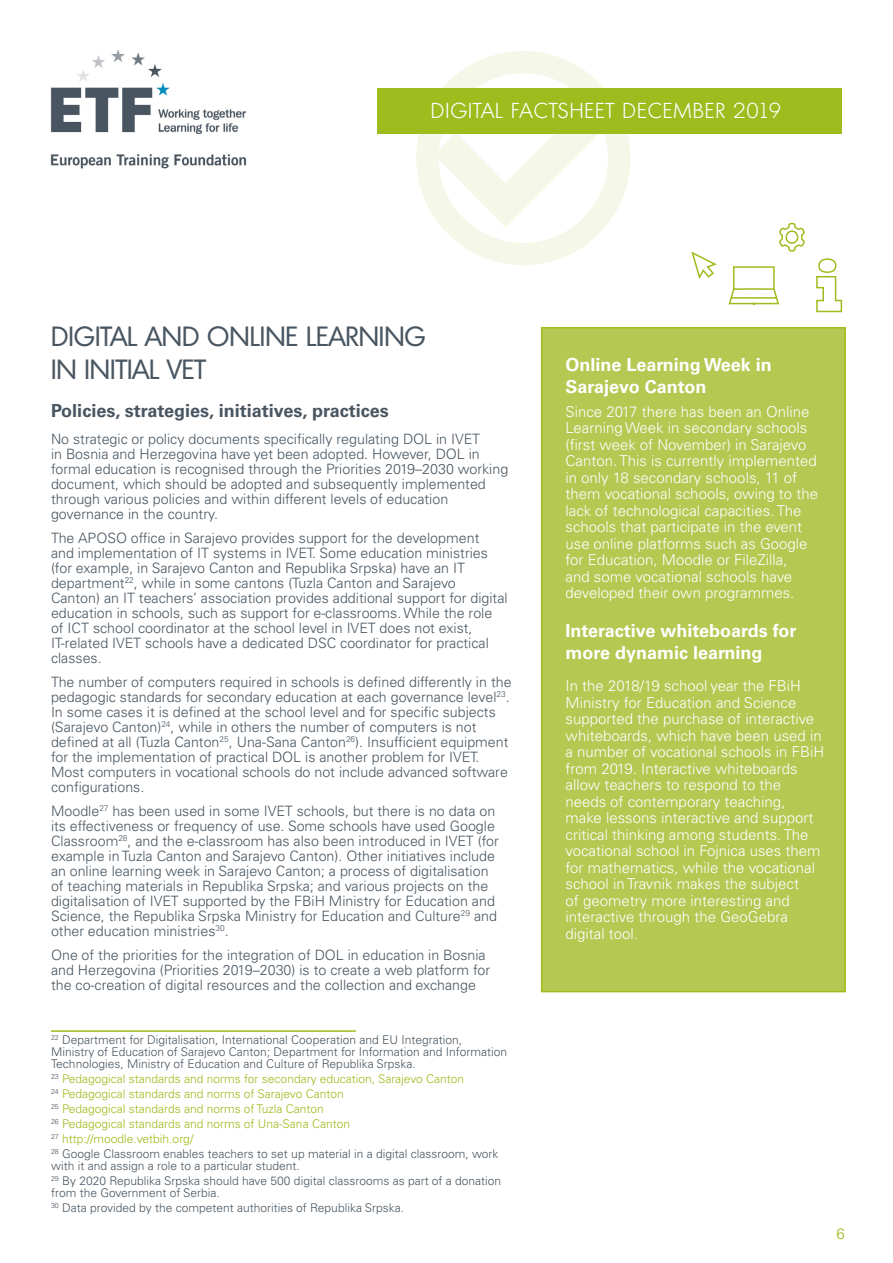
<style>
.page{position:relative;width:893px;height:1263px;background:#fff}
.page>*{position:absolute;margin:0;border:0;box-sizing:border-box;transform-origin:0 0}
.t1{font:27px/32.4px "Montreal TS";color:#495661}
.t2{font:300 21px "Montreal TS";letter-spacing:.05em;color:#fff}
.t3{font:700 18px/21.6px "Univers LTCYR 65";color:#fff}
.t4{font:700 18px "Univers LTCYR 65";color:#495661}
.t5{font:300 15px/16.5px "Univers LTCYR 45";color:#fff}
.t6{font:300 15px "Univers LTCYR 45";color:#9ebc1d}
.t7{font:300 14.25px/15px "Univers LTCYR 45";color:#495661}
.t8{font:300 12px/12px "Univers LTCYR 45";color:#495661}
.t9{font:300 12px/15px "Univers LTCYR 45";color:#9ebc1d}
.s1{color:#495661}
</style>
<div class="page">
<svg style="left:416px;top:51px;width:214px;height:214px"></svg>
<div style="left:378px;top:88px;width:464px;height:45px;background:#9ebc1d"></div>
<svg style="left:691px;top:251px;width:26px;height:28px"></svg>
<svg style="left:816px;top:276px;width:27px;height:37px"></svg>
<div style="left:818px;top:258px;width:18px;height:15px;border:2px solid #9ebc1d;border-radius:50%"></div>
<svg style="left:779px;top:222px;width:26px;height:30px"></svg>
<svg style="left:728px;top:266px;width:52px;height:39px"></svg>
<div style="left:541px;top:327px;width:305px;height:665px;background:#b4c852;border:2px solid #9ebc1d"></div>
<hr style="left:51px;top:1030px;width:305px;height:2px;background:#9ebc1d">
<img style="left:51px;top:50px;width:196px;height:119px">
<h2 class="t2" style="left:431px;top:98px;width:352px">DIGITAL FACTSHEET DECEMBER 2019</h2>
<h1 class="t1" style="left:51px;top:320px;width:376px">DIGITAL AND ONLINE LEARNING<br>IN INITIAL VET</h1>
<p class="t4" style="left:51px;top:398px;width:339px">Policies, strategies, initiatives, practices</p>
<p class="t7" style="left:51px;top:431px;width:459px">No strategic or policy documents specifically regulating DOL in IVET<br>in Bosnia and Herzegovina have yet been adopted. However, DOL in formal education is recognised through the Priorities 2019–2030 working document, which should be adopted and subsequently implemented through various policies and within different levels of education governance in the country.</p>
<p class="t7" style="left:51px;top:530px;width:458px">The APOSO office in Sarajevo provides support for the development<br>and implementation of IT systems in IVET. Some education ministries (for example, in Sarajevo Canton and Republika Srpska) have an IT department<sup>22</sup>, while in some cantons (Tuzla Canton and Sarajevo Canton) an IT teachers’ association provides additional support for digital education in schools, such as support for e-classrooms. While the role of ICT school coordinator at the school level in IVET does not exist, IT-related IVET schools have a dedicated DSC coordinator for practical classes.</p>
<p class="t7" style="left:51px;top:674px;width:462px">The number of computers required in schools is defined differently in the pedagogic standards for secondary education at each governance level<sup>23</sup>.<br>In some cases it is defined at the school level and for specific subjects (Sarajevo Canton)<sup>24</sup>, while in others the number of computers is not defined at all (Tuzla Canton<sup>25</sup>, Una-Sana Canton<sup>26</sup>). Insufficient equipment for the implementation of practical DOL is another problem for IVET.<br>Most computers in vocational schools do not include advanced software configurations.</p>
<p class="t7" style="left:51px;top:803px;width:449px">Moodle<sup>27</sup> has been used in some IVET schools, but there is no data on its effectiveness or frequency of use. Some schools have used Google Classroom<sup>28</sup>, and the e-classroom has also been introduced in IVET (for example in Tuzla Canton and Sarajevo Canton). Other initiatives include an online learning week in Sarajevo Canton; a process of digitalisation of teaching materials in Republika Srpska; and various projects on the digitalisation of IVET supported by the FBiH Ministry for Education and Science, the Republika Srpska Ministry for Education and Culture<sup>29</sup> and other education ministries<sup>30</sup>.</p>
<p class="t7" style="left:51px;top:947px;width:441px">One of the priorities for the integration of DOL in education in Bosnia and Herzegovina (Priorities 2019–2030) is to create a web platform for the co-creation of digital resources and the collection and exchange</p>
<p class="t8" style="left:51px;top:1033px;width:457px"><sup>22</sup> Department for Digitalisation, International Cooperation and EU Integration,<br>Ministry of Education of Sarajevo Canton; Department for Information and Information<br>Technologies, Ministry of Education and Culture of Republika Srpska.</p>
<p class="t9" style="left:51px;top:1070px;width:449px"><sup>23</sup> Pedagogical standards and norms for secondary education, Sarajevo Canton<br><sup>24</sup> Pedagogical standards and norms of Sarajevo Canton<br><sup>25</sup> Pedagogical standards and norms of Tuzla Canton<br><sup>26</sup> Pedagogical standards and norms of Una-Sana Canton<br><sup>27</sup> http://moodle.vetbih.org/<br><sup>28</sup> <span class="s1">Google Classroom enables teachers to set up material in a digital classroom, work</span></p>
<p class="t8" style="left:51px;top:1157px;width:452px;line-height:15px">with it and assign a role to a particular student.<br><sup>29</sup> By 2020 Republika Srpska should have 500 digital classrooms as part of a donation</p>
<p class="t8" style="left:51px;top:1184px;width:355px;line-height:15px">from the Government of Serbia.<br><sup>30</sup> Data provided by the competent authorities of Republika Srpska.</p>
<p class="t3" style="left:566px;top:353px;width:208px">Online Learning Week in<br>Sarajevo Canton</p>
<p class="t5" style="left:566px;top:403px;width:254px">Since 2017 there has been an Online Learning Week in secondary schools (first week of November) in Sarajevo Canton. This is currently implemented in only 18 secondary schools, 11 of them vocational schools, owing to the lack of technological capacities. The schools that participate in the event use online platforms such as Google for Education, Moodle or FileZilla,<br>and some vocational schools have developed their own programmes.</p>
<p class="t3" style="left:566px;top:619px;width:232px">Interactive whiteboards for more dynamic learning</p>
<p class="t5" style="left:566px;top:677px;width:260px">In the 2018/19 school year the FBiH Ministry for Education and Science supported the purchase of interactive whiteboards, which have been used in a number of vocational schools in FBiH from 2019. Interactive whiteboards allow teachers to respond to the needs of contemporary teaching, make lessons interactive and support critical thinking among students. The vocational school in Fojnica uses them for mathematics, while the vocational school in Travnik makes the subject<br>of geometry more interesting and interactive through the GeoGebra digital tool.</p>
<p class="t6" style="left:837px;top:1223px;width:10px">6</p>
</div>
